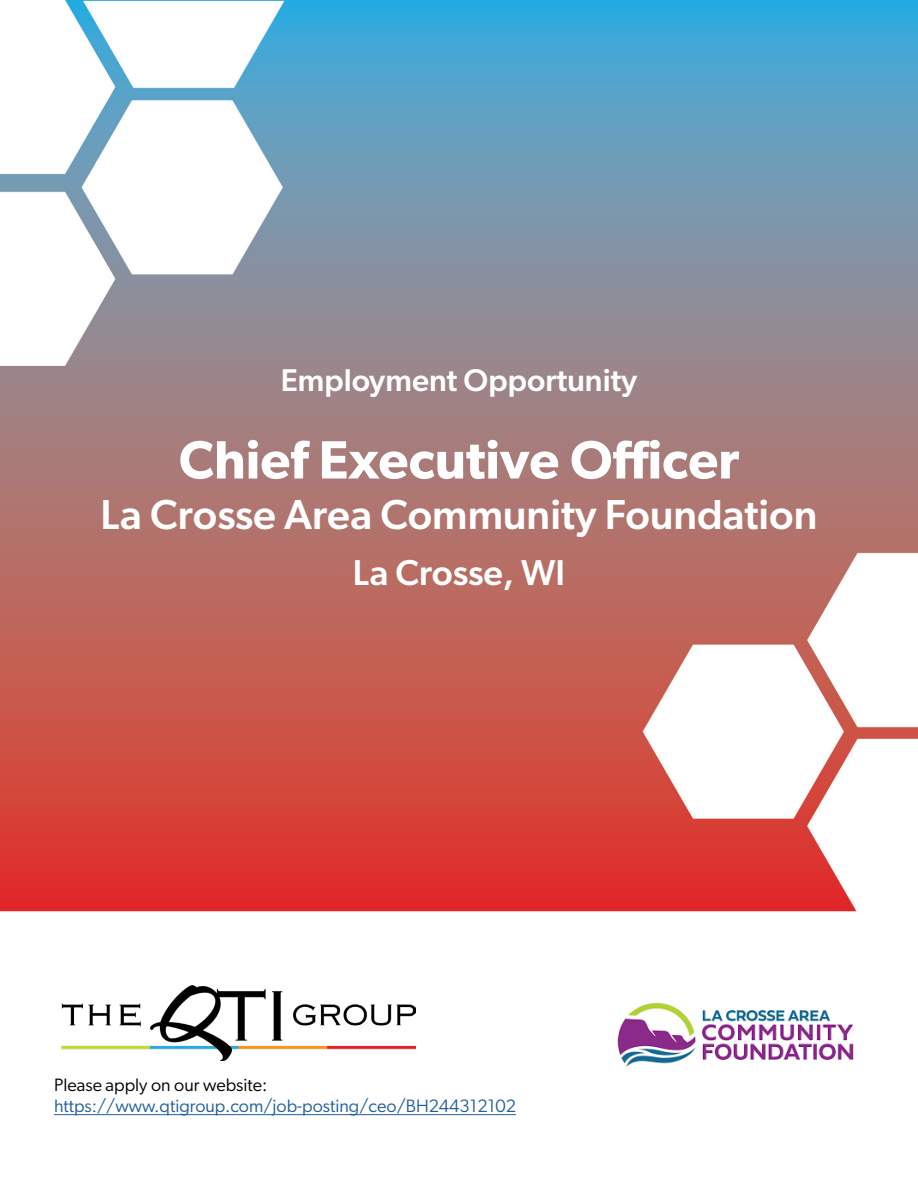
<style>
.page{position:relative;width:918px;height:1188px;background:#fff}
.page>*{position:absolute;margin:0;border:0;box-sizing:border-box;transform-origin:0 0}
.t1{font:600 54px "Gibson";color:#fff}
.t2{font:500 42px "Gibson";color:#fff}
.t3{font:500 36px "Gibson";color:#fff}
.t4{font:500 31.5px "Gibson";color:#fff}
.t5{font:18px "Gibson";color:#215e9e}
.t6{font:18px "Gibson";color:#000}
</style>
<div class="page">
<img style="left:0;top:0;width:918px;height:912px">
<img style="left:61px;top:986px;width:355px;height:74px">
<hr style="left:54px;top:1114px;width:462px;height:1px;background:#215e9e">
<img style="left:617px;top:1002px;width:237px;height:65px">
<h3 class="t4" style="left:281px;top:361px;width:358px">Employment Opportunity</h3>
<h1 class="t1" style="left:179px;top:428px;width:562px">Chief Executive Officer</h1>
<h2 class="t2" style="left:101px;top:489px;width:718px">La Crosse Area Community Foundation</h2>
<h3 class="t3" style="left:353px;top:551px;width:214px">La Crosse, WI</h3>
<p class="t6" style="left:54px;top:1074px;width:215px">Please apply on our website:</p>
<p class="t5" style="left:54px;top:1095px;width:464px">https://www.qtigroup.com/job-posting/ceo/BH244312102</p>
</div>
